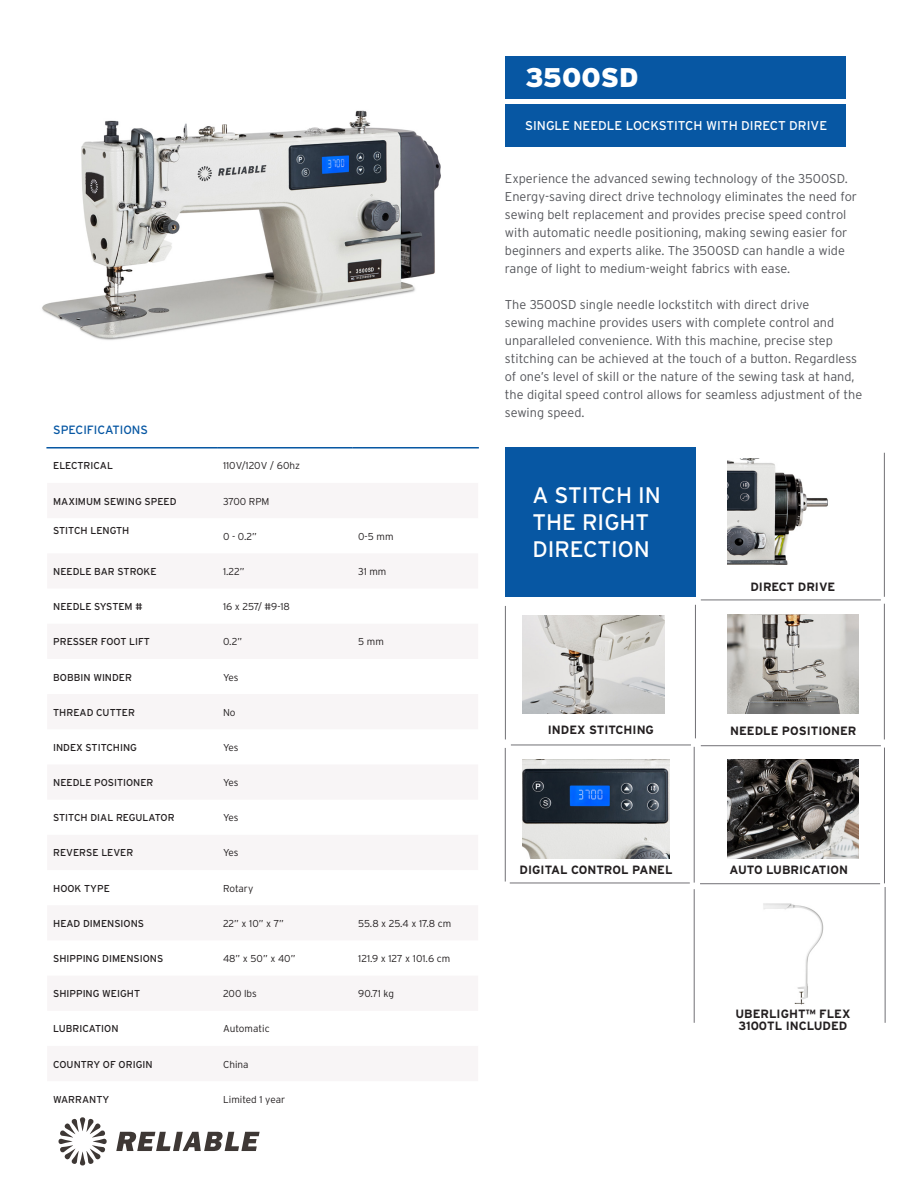
<style>
.page{position:relative;width:918px;height:1188px;background:#fff}
.page>*{position:absolute;margin:0;border:0;box-sizing:border-box;transform-origin:0 0}
.t1{font:900 27px "Interstate";color:#fff}
.t2{font:22.5px/27px "Interstate";color:#fff}
.Paragraph{font:300 12.75px/18px "Interstate";color:#54555a}
.t3{font:12.75px "Interstate";color:#fff}
.t4{font:700 12px/12px "Interstate";color:#231f20}
.t5{font:12px "Interstate";color:#0757a3}
.t6{font:10.05px "Interstate";color:#231f20}
.t7{font:300 10.05px "Interstate";color:#231f20}
</style>
<div class="page">
<img style="left:763px;top:903px;width:61px;height:102px">
<div style="left:505px;top:57px;width:341px;height:42px;background:#0757a3"></div>
<div style="left:505px;top:105px;width:341px;height:42px;background:#0757a3"></div>
<hr style="left:46px;top:447px;width:171px;height:2px;background:#0757a3">
<hr style="left:217px;top:447px;width:135px;height:2px;background:#0757a3">
<hr style="left:352px;top:447px;width:127px;height:2px;background:#0757a3">
<div style="left:505px;top:447px;width:190px;height:150px;background:#0757a3"></div>
<hr style="left:884px;top:453px;width:1px;height:144px;background:#717075">
<hr style="left:695px;top:605px;width:1px;height:133px;background:#717075">
<hr style="left:701px;top:600px;width:180px;height:1px;background:#717075">
<hr style="left:884px;top:604px;width:1px;height:135px;background:#717075">
<hr style="left:505px;top:606px;width:1px;height:133px;background:#717075">
<img style="left:523px;top:615px;width:141px;height:99px">
<hr style="left:505px;top:748px;width:1px;height:134px;background:#717075">
<hr style="left:694px;top:747px;width:1px;height:136px;background:#717075">
<hr style="left:511px;top:745px;width:180px;height:1px;background:#717075">
<hr style="left:701px;top:745px;width:180px;height:1px;background:#717075">
<hr style="left:510px;top:883px;width:180px;height:1px;background:#717075">
<hr style="left:694px;top:889px;width:1px;height:134px;background:#717075">
<hr style="left:885px;top:887px;width:1px;height:136px;background:#717075">
<hr style="left:884px;top:748px;width:1px;height:135px;background:#717075">
<hr style="left:700px;top:883px;width:180px;height:1px;background:#717075">
<svg style="left:59px;top:1117px;width:48px;height:49px"></svg>
<svg style="left:116px;top:1132px;width:144px;height:19px"></svg>
<img style="left:42px;top:110px;width:399px;height:230px">
<img style="left:727px;top:458px;width:101px;height:106px">
<img style="left:523px;top:760px;width:146px;height:98px">
<img style="left:727px;top:615px;width:131px;height:99px">
<img style="left:727px;top:760px;width:131px;height:98px">
<p class="t5" style="left:53px;top:423px;width:96px">SPECIFICATIONS</p>
<p class="t6" style="left:53px;top:460px;width:61px">ELECTRICAL</p>
<p class="t7" style="left:223px;top:460px;width:78px">110V/120V / 60hz</p>
<p class="t6" style="left:53px;top:495px;width:125px">MAXIMUM SEWING SPEED</p>
<p class="t7" style="left:223px;top:495px;width:48px">3700 RPM</p>
<p class="t6" style="left:53px;top:525px;width:78px">STITCH LENGTH</p>
<p class="t7" style="left:223px;top:531px;width:35px">0 - 0.2”</p>
<p class="t7" style="left:358px;top:531px;width:37px">0-5 mm</p>
<p class="t6" style="left:53px;top:566px;width:105px">NEEDLE BAR STROKE</p>
<p class="t7" style="left:223px;top:566px;width:23px">1.22”</p>
<p class="t7" style="left:358px;top:566px;width:30px">31 mm</p>
<p class="t6" style="left:53px;top:601px;width:91px">NEEDLE SYSTEM #</p>
<p class="t7" style="left:223px;top:601px;width:68px">16 x 257/ #9-18</p>
<p class="t6" style="left:53px;top:636px;width:98px">PRESSER FOOT LIFT</p>
<p class="t7" style="left:223px;top:636px;width:20px">0.2”</p>
<p class="t7" style="left:358px;top:636px;width:27px">5 mm</p>
<p class="t6" style="left:53px;top:671px;width:80px">BOBBIN WINDER</p>
<p class="t7" style="left:223px;top:671px;width:17px">Yes</p>
<p class="t6" style="left:53px;top:707px;width:83px">THREAD CUTTER</p>
<p class="t7" style="left:223px;top:707px;width:14px">No</p>
<p class="t6" style="left:53px;top:742px;width:85px">INDEX STITCHING</p>
<p class="t7" style="left:223px;top:742px;width:17px">Yes</p>
<p class="t6" style="left:53px;top:777px;width:102px">NEEDLE POSITIONER</p>
<p class="t7" style="left:223px;top:777px;width:17px">Yes</p>
<p class="t6" style="left:53px;top:812px;width:123px">STITCH DIAL REGULATOR</p>
<p class="t7" style="left:223px;top:812px;width:17px">Yes</p>
<p class="t6" style="left:53px;top:847px;width:82px">REVERSE LEVER</p>
<p class="t7" style="left:223px;top:847px;width:17px">Yes</p>
<p class="t6" style="left:53px;top:882px;width:58px">HOOK TYPE</p>
<p class="t7" style="left:223px;top:882px;width:32px">Rotary</p>
<p class="t6" style="left:53px;top:918px;width:92px">HEAD DIMENSIONS</p>
<p class="t7" style="left:223px;top:918px;width:62px">22” x 10” x 7”</p>
<p class="t7" style="left:358px;top:918px;width:95px">55.8 x 25.4 x 17.8 cm</p>
<p class="t6" style="left:53px;top:953px;width:112px">SHIPPING DIMENSIONS</p>
<p class="t7" style="left:223px;top:953px;width:74px">48” x 50” x 40”</p>
<p class="t7" style="left:358px;top:953px;width:94px">121.9 x 127 x 101.6 cm</p>
<p class="t6" style="left:53px;top:988px;width:88px">SHIPPING WEIGHT</p>
<p class="t7" style="left:223px;top:988px;width:35px">200 lbs</p>
<p class="t7" style="left:358px;top:988px;width:37px">90.71 kg</p>
<p class="t6" style="left:53px;top:1023px;width:67px">LUBRICATION</p>
<p class="t7" style="left:223px;top:1023px;width:48px">Automatic</p>
<p class="t6" style="left:53px;top:1058px;width:101px">COUNTRY OF ORIGIN</p>
<p class="t7" style="left:223px;top:1058px;width:27px">China</p>
<p class="t6" style="left:53px;top:1094px;width:58px">WARRANTY</p>
<p class="t7" style="left:223px;top:1094px;width:64px">Limited 1 year</p>
<p class="t1" style="left:525px;top:62px;width:115px">3500SD</p>
<p class="t3" style="left:525px;top:119px;width:304px">SINGLE NEEDLE LOCKSTITCH WITH DIRECT DRIVE</p>
<p class="Paragraph" style="left:505px;top:169px;width:354px">Experience the advanced sewing technology of the 3500SD.<br>Energy-saving direct drive technology eliminates the need for sewing belt replacement and provides precise speed control with automatic needle positioning, making sewing easier for beginners and experts alike. The 3500SD can handle a wide range of light to medium-weight fabrics with ease.</p>
<p class="Paragraph" style="left:505px;top:295px;width:359px">The 3500SD single needle lockstitch with direct drive<br>sewing machine provides users with complete control and unparalleled convenience. With this machine, precise step stitching can be achieved at the touch of a button. Regardless of one’s level of skill or the nature of the sewing task at hand, the digital speed control allows for seamless adjustment of the sewing speed.</p>
<p class="t2" style="left:532px;top:481px;width:130px">A STITCH IN<br>THE RIGHT<br>DIRECTION</p>
<p class="t4" style="left:548px;top:723px;width:108px">INDEX STITCHING</p>
<p class="t4" style="left:750px;top:580px;width:86px">DIRECT DRIVE</p>
<p class="t4" style="left:730px;top:724px;width:128px">NEEDLE POSITIONER</p>
<p class="t4" style="left:520px;top:863px;width:154px">DIGITAL CONTROL PANEL</p>
<p class="t4" style="left:730px;top:864px;width:120px">AUTO LUBRICATION</p>
<p class="t4" style="left:735px;top:1007px;width:116px">UBERLIGHT™ FLEX<br>3100TL INCLUDED</p>
</div>
